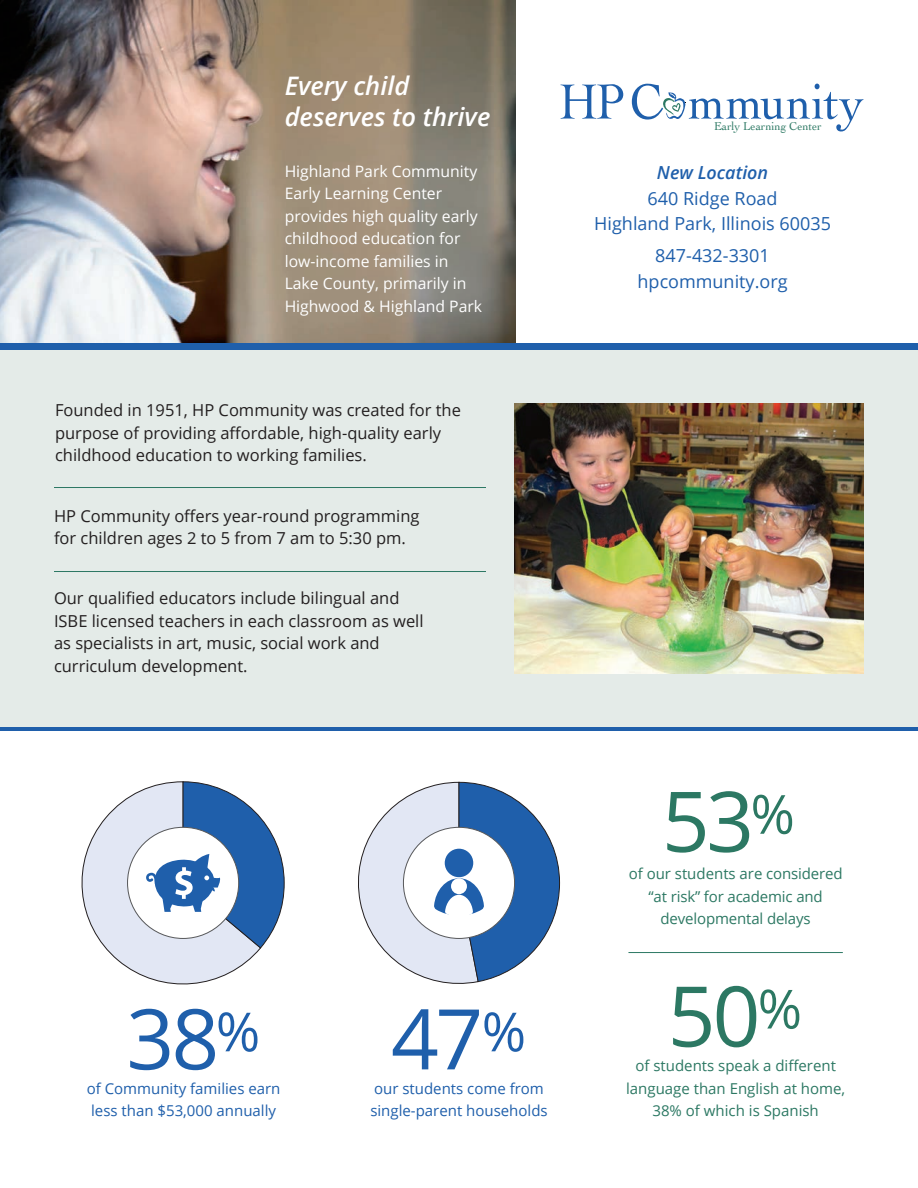
<style>
.page{position:relative;width:918px;height:1188px;background:#fff}
.page>*{position:absolute;margin:0;border:0;box-sizing:border-box;transform-origin:0 0}
.t1{font:83.7px "Open Sans";color:#1f5fab}
.t2{font:83.7px "Open Sans";color:#2c7863}
.t3{font:italic 600 25.5px/31.5px "Open Sans";color:#fff}
.t4{font:18px/25.5px "Open Sans";color:#1f5fab;text-align:center}
.t5{font:italic 600 18px "Open Sans";color:#1f5fab}
.t6{font:16.5px/22.5px "Open Sans";color:#231f20}
.t7{font:15.75px/22.5px "Open Sans";color:#fff}
.t8{font:15px/22.5px "Open Sans";color:#2c7863;text-align:center}
.t9{font:15px/22.5px "Open Sans";color:#1f5fab}
.t10{font:11.85px "Cochin";color:#2c7863;scale:.96 1}
</style>
<div class="page">
<img style="left:0;top:0;width:515px;height:343px">
<div style="left:0;top:349px;width:918px;height:381px;background:#e4ebe8"></div>
<div style="left:0;top:343px;width:918px;height:7px;background:#1f5fab"></div>
<hr style="left:0;top:727px;width:918px;height:4px;background:#1f5fab">
<img style="left:514px;top:404px;width:350px;height:270px">
<hr style="left:54px;top:571px;width:432px;height:1px;background:#2c7863">
<hr style="left:54px;top:487px;width:432px;height:1px;background:#2c7863">
<hr style="left:628px;top:952px;width:215px;height:1px;background:#2c7863">
<svg style="left:81px;top:781px;width:204px;height:204px"></svg>
<svg style="left:358px;top:782px;width:202px;height:202px"></svg>
<svg style="left:561px;top:84px;width:62px;height:35px"></svg>
<svg style="left:632px;top:84px;width:231px;height:47px"></svg>
<h2 class="t3" style="left:285px;top:69px;width:207px">Every child deserves to thrive</h2>
<p class="t7" style="left:285px;top:159px;width:199px">Highland Park Community<br>Early Learning Center provides high quality early childhood education for low-income families in<br>Lake County, primarily in<br>Highwood &amp; Highland Park</p>
<p class="t6" style="left:55px;top:399px;width:407px">Founded in 1951, HP Community was created for the purpose of providing affordable, high-quality early childhood education to working families.</p>
<p class="t6" style="left:54px;top:504px;width:367px">HP Community offers year-round programming for children ages 2 to 5 from 7 am to 5:30 pm.</p>
<p class="t6" style="left:54px;top:587px;width:371px">Our qualified educators include bilingual and ISBE licensed teachers in each classroom as well as specialists in art, music, social work and curriculum development.</p>
<h1 class="t1" style="left:126px;top:982px;width:135px">38<sup>%</sup></h1>
<p class="t9" style="left:87px;top:1077px;width:195px">of Community families earn less than $53,000 annually</p>
<h1 class="t1" style="left:391px;top:982px;width:137px">47<sup>%</sup></h1>
<p class="t9" style="left:370px;top:1077px;width:179px">our students come from single-parent households</p>
<p class="t10" style="left:714px;top:118px;width:114px">Early Learning Center</p>
<p class="t5" style="left:657px;top:160px;width:113px">New Location</p>
<p class="t4" style="left:594px;top:185px;width:238px">640 Ridge Road<br>Highland Park, Illinois 60035</p>
<p class="t4" style="left:638px;top:242px;width:151px">847-432-3301 hpcommunity.org</p>
<h1 class="t2" style="left:662px;top:764px;width:135px">53<sup>%</sup></h1>
<p class="t8" style="left:629px;top:862px;width:215px">of our students are considered “at risk” for academic and developmental delays</p>
<h1 class="t2" style="left:668px;top:959px;width:136px">50<sup>%</sup></h1>
<p class="t8" style="left:626px;top:1054px;width:221px">of students speak a different language than English at home,<br>38% of which is Spanish</p>
</div>
